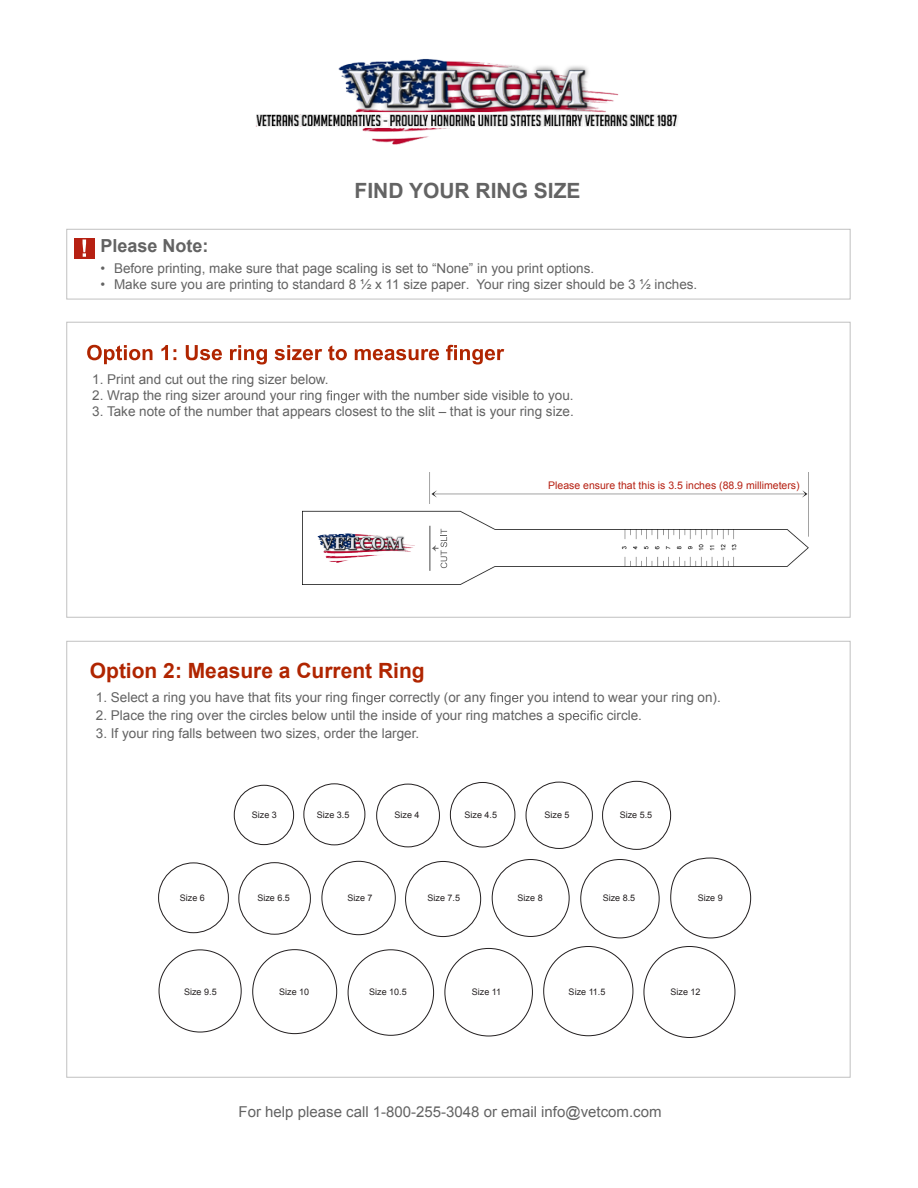
<style>
.page{position:relative;width:918px;height:1188px;background:#fff}
.page>*{position:absolute;margin:0;border:0;box-sizing:border-box;transform-origin:0 0}
.t1{font:700 21px "Arial";color:#b02500}
.t2{font:700 21px "Arial";color:#636363}
.t3{font:700 18px "Arial";color:#636363}
.t4{font:15px "Arial";color:#636363}
.t5{font:13.5px "Arial";color:#636363}
.t6{font:10.5px "Arial";color:#b62012}
.t7{font:9px "Arial";color:#231f20}
</style>
<div class="page">
<img style="left:75px;top:238px;width:20px;height:20px">
<svg style="left:87px;top:345px;width:417px;height:20px"></svg>
<svg style="left:326px;top:390px;width:34px;height:13px"></svg>
<svg style="left:275px;top:692px;width:16px;height:10px"></svg>
<svg style="left:352px;top:692px;width:34px;height:13px"></svg>
<svg style="left:490px;top:692px;width:34px;height:13px"></svg>
<svg style="left:558px;top:710px;width:45px;height:13px"></svg>
<div style="left:67px;top:229px;width:783px;height:70px;border:1px solid #c1c1c1"></div>
<img style="left:303px;top:472px;width:505px;height:112px">
<div style="left:234px;top:785px;width:60px;height:60px;border:1px solid #231f20;border-radius:50%"></div>
<div style="left:304px;top:784px;width:61px;height:61px;border:1px solid #231f20;border-radius:50%"></div>
<div style="left:376px;top:784px;width:64px;height:63px;border:1px solid #231f20;border-radius:50%"></div>
<div style="left:450px;top:782px;width:65px;height:65px;border:1px solid #231f20;border-radius:50%"></div>
<div style="left:526px;top:782px;width:67px;height:67px;border:1px solid #231f20;border-radius:50%"></div>
<div style="left:602px;top:781px;width:69px;height:69px;border:1px solid #231f20;border-radius:50%"></div>
<div style="left:158px;top:863px;width:71px;height:70px;border:1px solid #231f20;border-radius:50%"></div>
<div style="left:239px;top:862px;width:72px;height:72px;border:1px solid #231f20;border-radius:50%"></div>
<div style="left:322px;top:861px;width:74px;height:74px;border:1px solid #231f20;border-radius:50%"></div>
<div style="left:405px;top:861px;width:76px;height:76px;border:1px solid #231f20;border-radius:50%"></div>
<div style="left:492px;top:859px;width:77px;height:78px;border:1px solid #231f20;border-radius:50%"></div>
<div style="left:581px;top:859px;width:78px;height:79px;border:1px solid #231f20;border-radius:50%"></div>
<div style="left:671px;top:858px;width:80px;height:80px;border:1px solid #231f20;border-radius:50%"></div>
<div style="left:159px;top:950px;width:82px;height:82px;border:1px solid #231f20;border-radius:50%"></div>
<img style="left:255px;top:59px;width:424px;height:86px">
<div style="left:308px;top:521px;width:99px;height:54px;background:#fff"></div>
<img style="left:317px;top:533px;width:99px;height:30px">
<svg style="left:432px;top:529px;width:15px;height:39px"></svg>
<h1 class="t2" style="left:355px;top:176px;width:228px">FIND YOUR RING SIZE</h1>
<h2 class="t3" style="left:100px;top:233px;width:110px">Please Note:</h2>
<p class="t5" style="left:100px;top:259px;width:495px">• Before printing, make sure that page scaling is set to “None” in you print options.</p>
<p class="t5" style="left:100px;top:275px;width:598px">• Make sure you are printing to standard 8 ½ x 11 size paper. Your ring sizer should be 3 ½ inches.</p>
<p class="t5" style="left:92px;top:371px;width:238px">1. Print and cut out the ring sizer below.</p>
<p class="t5" style="left:92px;top:387px;width:232px">2. Wrap the ring sizer around your ring</p>
<p class="t5" style="left:364px;top:387px;width:212px">with the number side visible to you.</p>
<p class="t5" style="left:92px;top:403px;width:483px">3. Take note of the number that appears closest to the slit – that is your ring size.</p>
<p class="t6" style="left:548px;top:479px;width:253px">Please ensure that this is 3.5 inches (88.9 millimeters)</p>
<h1 class="t1" style="left:90px;top:657px;width:336px">Option 2: Measure a Current Ring</h1>
<p class="t5" style="left:96px;top:689px;width:176px">1. Select a ring you have that</p>
<p class="t5" style="left:295px;top:689px;width:54px">your ring</p>
<p class="t5" style="left:389px;top:689px;width:98px">correctly (or any</p>
<p class="t5" style="left:527px;top:689px;width:195px">you intend to wear your ring on).</p>
<p class="t5" style="left:96px;top:707px;width:460px">2. Place the ring over the circles below until the inside of your ring matches a</p>
<p class="t5" style="left:607px;top:707px;width:37px">circle.</p>
<p class="t5" style="left:96px;top:725px;width:325px">3. If your ring falls between two sizes, order the larger.</p>
<p class="t7" style="left:252px;top:809px;width:27px">Size 3</p>
<p class="t7" style="left:317px;top:809px;width:34px">Size 3.5</p>
<p class="t7" style="left:395px;top:809px;width:27px">Size 4</p>
<p class="t7" style="left:465px;top:809px;width:34px">Size 4.5</p>
<p class="t7" style="left:545px;top:809px;width:27px">Size 5</p>
<p class="t7" style="left:620px;top:809px;width:34px">Size 5.5</p>
<p class="t7" style="left:180px;top:892px;width:27px">Size 6</p>
<p class="t7" style="left:257px;top:892px;width:34px">Size 6.5</p>
<p class="t7" style="left:348px;top:892px;width:27px">Size 7</p>
<p class="t7" style="left:428px;top:892px;width:34px">Size 7.5</p>
<p class="t7" style="left:518px;top:892px;width:27px">Size 8</p>
<p class="t7" style="left:603px;top:892px;width:34px">Size 8.5</p>
<p class="t7" style="left:698px;top:892px;width:27px">Size 9</p>
<p class="t7" style="left:184px;top:986px;width:34px">Size 9.5</p>
<p class="t7" style="left:279px;top:986px;width:32px">Size 10</p>
<p class="t7" style="left:369px;top:986px;width:39px">Size 10.5</p>
<p class="t7" style="left:472px;top:986px;width:31px">Size 11</p>
<p class="t7" style="left:569px;top:986px;width:38px">Size 11.5</p>
<p class="t7" style="left:671px;top:986px;width:32px">Size 12</p>
<p class="t4" style="left:239px;top:1102px;width:424px">For help please call 1-800-255-3048 or email info@vetcom.com</p>
</div>
